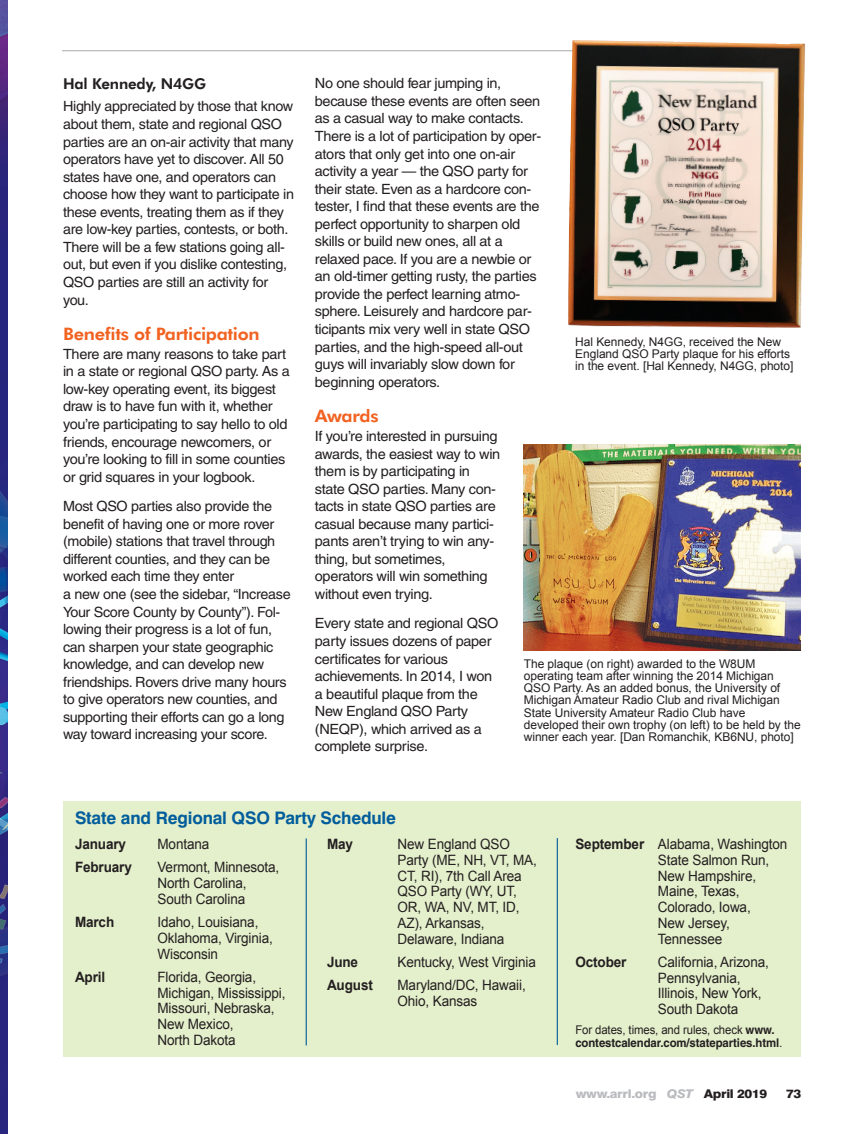
<style>
.page{position:relative;width:864px;height:1134px;background:#fff}
.page>*{position:absolute;margin:0;border:0;box-sizing:border-box;transform-origin:0 0}
.Sidebar_title{font:700 17.25px "Swiss 721 BT";letter-spacing:-.01em;color:#005d9c}
.Subhead_1{font:800 17.25px "Futura BT";letter-spacing:-.015em;color:#f26221;scale:1.05 1}
.Byline{font:800 15px "Futura BT";letter-spacing:-.01em;color:#231f20}
.Sidebar{font:14.25px/15.8px "Arial";letter-spacing:-.01em;color:#231f20;scale:.95 1}
.Sidebar-2{font:700 14.25px "Arial";letter-spacing:-.01em;color:#231f20;scale:.95 1}
.Body_Text{font:14.1px/17.5px "Helvetica";letter-spacing:-.025em;color:#231f20}
.t1{font:12px/12.3px "Arial";letter-spacing:-.005em;color:#231f20}
.Sidebar-3{font:700 12px/12.8px "Helvetica";letter-spacing:-.01em;color:#231f20;scale:.95 1}
.t2{font:800 12px "Swiss 721 BT";letter-spacing:-.025em;color:#babbbe;scale:1.1 1}
.t3{font:800 12px "Swiss 721 BT";color:#231f20;scale:1.1 1}
.s1{font-weight:700}
.s2{font-family:"Arial";font-weight:400}
.s3{font-style:italic}
.s4{color:#231f20}
</style>
<div class="page">
<hr style="left:62px;top:50px;width:739px;height:1px;background:#a8a9ad">
<div style="left:63px;top:801px;width:738px;height:256px;background:#e4efcb"></div>
<img style="left:568px;top:40px;width:237px;height:288px">
<hr style="left:306px;top:838px;width:1px;height:207px;background:#005d9c">
<hr style="left:557px;top:838px;width:1px;height:207px;background:#005d9c">
<img style="left:524px;top:445px;width:277px;height:205px">
<img style="left:0;top:0;width:7px;height:1134px">
<p class="Byline" style="left:63px;top:75px;width:145px">Hal Kennedy, N4GG</p>
<p class="Body_Text" style="left:63px;top:98px;width:232px">Highly appreciated by those that know about them, state and regional QSO parties are an on-air activity that many operators have yet to discover. All 50 states have one, and operators can choose how they want to participate in these events, treating them as if they are low-key parties, contests, or both.<br>There will be a few stations going all&shy;out, but even if you dislike contesting, QSO parties are still an activity for you.</p>
<p class="Subhead_1" style="left:63px;top:323px;width:189px">Benefits of Participation</p>
<p class="Body_Text" style="left:63px;top:345px;width:228px">There are many reasons to take part in a state or regional QSO party. As a low-key operating event, its biggest draw is to have fun with it, whether you’re participating to say hello to old friends, encourage newcomers, or you’re looking to fill in some counties or grid squares in your logbook.</p>
<p class="Body_Text" style="left:63px;top:497px;width:229px">Most QSO parties also provide the benefit of having one or more rover (mobile) stations that travel through different counties, and they can be worked each time they enter<br>a new one (see the sidebar, “Increase Your Score County by County”). Fol&shy;lowing their progress is a lot of fun, can sharpen your state geographic knowledge, and can develop new friendships. Rovers drive many hours to give operators new counties, and supporting their efforts can go a long way toward increasing your score.</p>
<p class="Body_Text" style="left:315px;top:75px;width:228px">No one should fear jumping in, because these events are often seen as a casual way to make contacts.<br>There is a lot of participation by oper&shy;ators that only get into one on-air activity a year — the QSO party for their state. Even as a hardcore con&shy;tester, I find that these events are the perfect opportunity to sharpen old skills or build new ones, all at a relaxed pace. If you are a newbie or an old-timer getting rusty, the parties provide the perfect learning atmo&shy;sphere. Leisurely and hardcore par&shy;ticipants mix very well in state QSO parties, and the high-speed all-out guys will invariably slow down for beginning operators.</p>
<p class="Subhead_1" style="left:315px;top:405px;width:62px">Awards</p>
<p class="Body_Text" style="left:315px;top:427px;width:187px">If you’re interested in pursuing awards, the easiest way to win them is by participating in state QSO parties. Many con&shy;tacts in state QSO parties are casual because many partici&shy;pants aren’t trying to win any&shy;thing, but sometimes, operators will win something without even trying.</p>
<p class="Body_Text" style="left:315px;top:615px;width:185px">Every state and regional QSO party issues dozens of paper certificates for various achievements. In 2014, I won a beautiful plaque from the<br>New England QSO Party (NEQP), which arrived as a complete surprise.</p>
<p class="t1" style="left:575px;top:336px;width:220px">Hal Kennedy, N4GG, received the New<br>England QSO Party plaque for his efforts in the event. [Hal Kennedy, N4GG, photo]</p>
<p class="t1" style="left:524px;top:657px;width:278px">The plaque (on right) awarded to the W8UM operating team after winning the 2014 Michigan QSO Party. As an added bonus, the University of Michigan Amateur Radio Club and rival Michigan State University Amateur Radio Club have developed their own trophy (on left) to be held by the winner each year. [Dan Romanchik, KB6NU, photo]</p>
<p class="Sidebar_title" style="left:75px;top:807px;width:323px">State and Regional QSO Party Schedule</p>
<p class="Sidebar-2" style="left:75px;top:835px;width:55px">January</p>
<p class="Sidebar" style="left:158px;top:836px;width:56px">Montana</p>
<p class="Sidebar-2" style="left:75px;top:858px;width:61px">February</p>
<p class="Sidebar" style="left:157px;top:860px;width:130px">Vermont, Minnesota,<br>North Carolina,<br>South Carolina</p>
<p class="Sidebar-2" style="left:75px;top:913px;width:43px">March</p>
<p class="Sidebar" style="left:157px;top:914px;width:123px">Idaho, Louisiana,<br>Oklahoma, Virginia,<br>Wisconsin</p>
<p class="Sidebar-2" style="left:75px;top:968px;width:33px">April</p>
<p class="Sidebar" style="left:157px;top:969px;width:136px">Florida, Georgia,<br>Michigan, Mississippi,<br>Missouri, Nebraska,<br>New Mexico,<br>North Dakota</p>
<p class="Sidebar-2" style="left:327px;top:835px;width:29px">May</p>
<p class="Sidebar" style="left:397px;top:836px;width:148px">New England QSO<br>Party (ME, NH, VT, MA,<br>CT, RI), 7th Call Area<br>QSO Party (WY, UT,<br>OR, WA, NV, MT, ID,<br>AZ), Arkansas,<br>Delaware, Indiana</p>
<p class="Sidebar-2" style="left:327px;top:953px;width:34px">June</p>
<p class="Sidebar" style="left:398px;top:954px;width:147px">Kentucky, West Virginia</p>
<p class="Sidebar-2" style="left:327px;top:976px;width:50px">August</p>
<p class="Sidebar" style="left:398px;top:977px;width:137px">Maryland/DC, Hawaii,<br>Ohio, Kansas</p>
<p class="Sidebar" style="left:658px;top:836px;width:138px;text-indent:-82px"><span class="s1">September</span> Alabama, Washington<br>State Salmon Run,<br>New Hampshire,<br>Maine, Texas,<br>Colorado, Iowa,<br>New Jersey,<br>Tennessee</p>
<p class="Sidebar-2" style="left:575px;top:953px;width:55px">October</p>
<p class="Sidebar" style="left:658px;top:954px;width:118px">California, Arizona,<br>Pennsylvania,<br>Illinois, New York,<br>South Dakota</p>
<p class="Sidebar-3" style="left:575px;top:1024px;width:219px"><span class="s2">For dates, times, and rules, check</span> www. contestcalendar.com/stateparties.html<span class="s2">.</span></p>
<p class="t2" style="left:576px;top:1087px;width:176px">www.arrl.org <span class="s3">QST</span> <span class="s4">April 2019</span></p>
<p class="t3" style="left:786px;top:1087px;width:15px">73</p>
</div>
